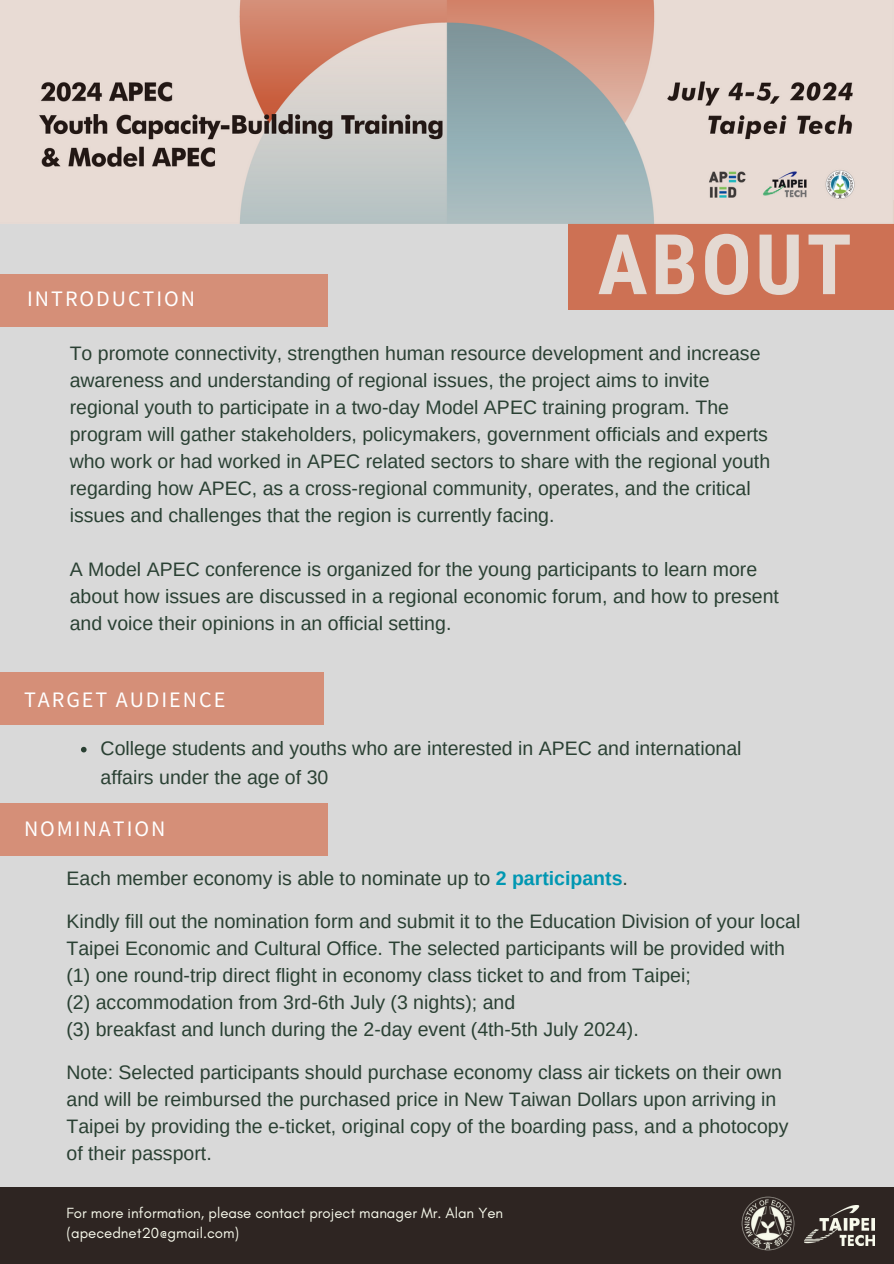
<style>
.page{position:relative;width:894px;height:1264px;background:#fff}
.page>*{position:absolute;margin:0;border:0;box-sizing:border-box;transform-origin:0 0}
.t1{font:700 83.7px "Roboto Condensed";letter-spacing:.04em;color:#e4d9d2}
.t2{font:19.8px "Source Han Sans SC";letter-spacing:.1em;color:#fff}
.t3{font:19.5px/27px "Arimo";color:#2a4033}
.t4{font:19.5px/29.2px "Arimo";color:#2a4033}
.t5{font:15px/20.2px "Glacial Indifference";color:#f9fbed}
.s1{font-weight:700;color:#0097b2}
</style>
<div class="page">
<div style="left:0;top:0;width:893px;height:1263px;background:#d9d9d9"></div>
<div style="left:0;top:1187px;width:893px;height:76px;background:#2e2522"></div>
<div style="left:568px;top:200px;width:325px;height:110px;background:#cd7154"></div>
<div style="left:0;top:274px;width:328px;height:53px;background:#d58f78"></div>
<div style="left:0;top:672px;width:323px;height:53px;background:#d58f78"></div>
<div style="left:0;top:803px;width:328px;height:53px;background:#d58f78"></div>
<img style="left:0;top:0;width:893px;height:224px">
<img style="left:741px;top:1196px;width:54px;height:55px">
<img style="left:804px;top:1205px;width:69px;height:40px">
<svg style="left:81px;top:746px;width:6px;height:6px"></svg>
<h3 class="t2" style="left:27px;top:283px;width:169px">INTRODUCTION</h3>
<h2 class="t1" style="left:597px;top:216px;width:256px">ABOUT</h2>
<h2 class="t3" style="left:70px;top:340px;width:701px">To promote connectivity, strengthen human resource development and increase awareness and understanding of regional issues, the project aims to invite regional youth to participate in a two-day Model APEC training program. The program will gather stakeholders, policymakers, government officials and experts who work or had worked in APEC related sectors to share with the regional youth regarding how APEC, as a cross-regional community, operates, and the critical issues and challenges that the region is currently facing.</h2>
<h3 class="t3" style="left:70px;top:556px;width:710px">A Model APEC conference is organized for the young participants to learn more about how issues are discussed in a regional economic forum, and how to present and voice their opinions in an official setting.</h3>
<p class="t2" style="left:24px;top:684px;width:203px">TARGET AUDIENCE</p>
<h3 class="t4" style="left:101px;top:733px;width:642px">College students and youths who are interested in APEC and international affairs under the age of 30</h3>
<h2 class="t2" style="left:24px;top:813px;width:143px">NOMINATION</h2>
<h3 class="t3" style="left:66px;top:864px;width:563px">Each member economy is able to nominate up to <span class="s1">2 participants</span>.</h3>
<p class="t3" style="left:66px;top:907px;width:735px">Kindly fill out the nomination form and submit it to the Education Division of your local Taipei Economic and Cultural Office. The selected participants will be provided with (1) one round-trip direct flight in economy class ticket to and from Taipei;<br>(2) accommodation from 3rd-6th July (3 nights); and<br>(3) breakfast and lunch during the 2-day event (4th-5th July 2024).</p>
<p class="t3" style="left:66px;top:1058px;width:723px">Note: Selected participants should purchase economy class air tickets on their own and will be reimbursed the purchased price in New Taiwan Dollars upon arriving in Taipei by providing the e-ticket, original copy of the boarding pass, and a photocopy of their passport.</p>
<p class="t5" style="left:66px;top:1202px;width:438px">For more information, please contact project manager Mr. Alan Yen (apecednet20@gmail.com)</p>
</div>
